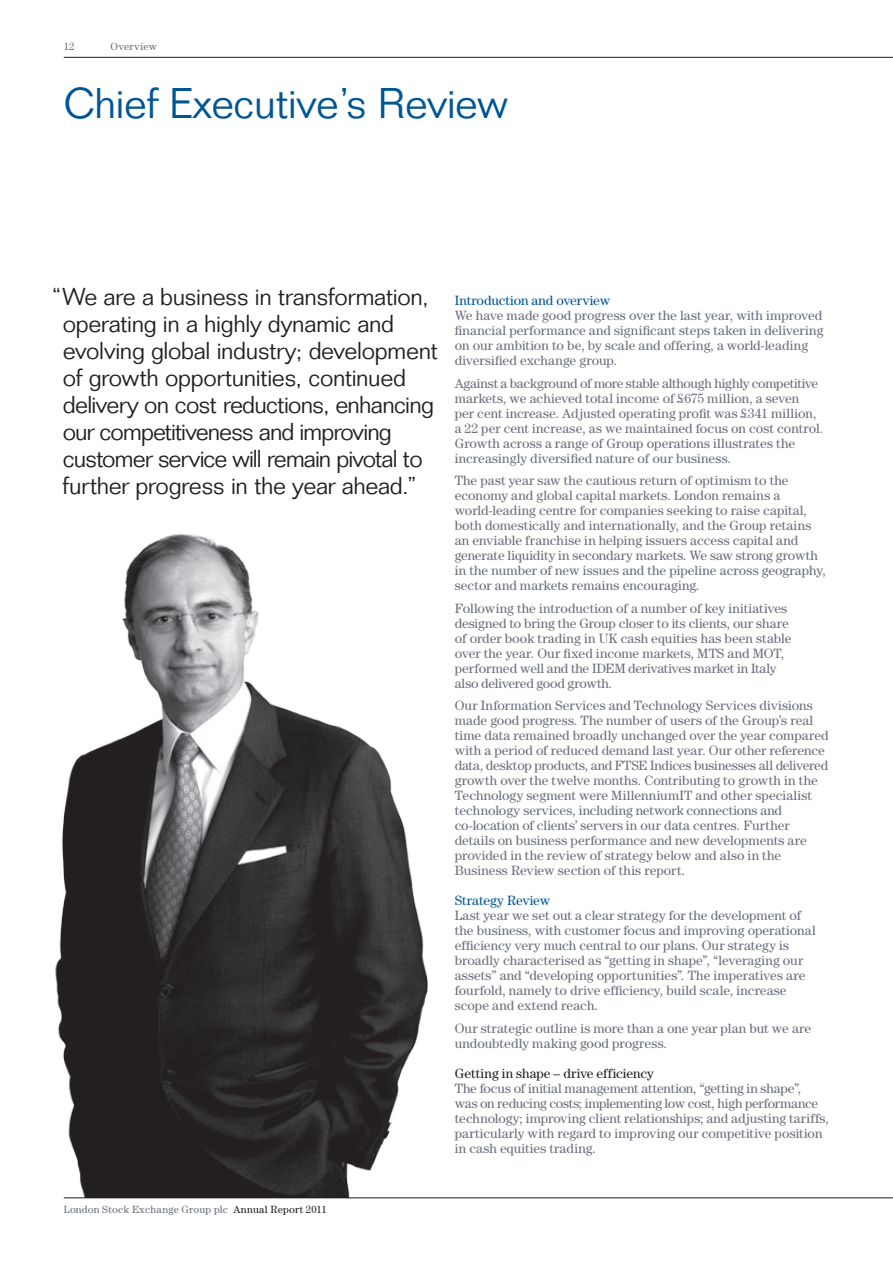
<style>
.page{position:relative;width:893px;height:1263px;background:#fff}
.page>*{position:absolute;margin:0;border:0;box-sizing:border-box;transform-origin:0 0}
.t1{font:300 42px "Folio Std";letter-spacing:-.01em;color:#005595}
.t2{font:300 24px/27px "Folio Std";letter-spacing:-.02em;color:#231f20}
.t3{font:13.5px/15px "Century Std";color:#696f7b}
.t4{font:13.5px "Century Std";letter-spacing:-.005em;color:#005595}
.t5{font:13.5px "Century Std";color:#231f20}
.t6{font:10.5px "Century Std";letter-spacing:.015em;color:#696f7b}
.s1{color:#231f20}
</style>
<div class="page">
<img style="left:55px;top:534px;width:373px;height:664px">
<hr style="left:64px;top:57px;width:829px;height:1px;background:#231f20">
<hr style="left:64px;top:1197px;width:829px;height:1px;background:#231f20">
<p class="t6" style="left:64px;top:40px;width:12px">12</p>
<p class="t6" style="left:111px;top:40px;width:48px">Overview</p>
<h1 class="t1" style="left:64px;top:78px;width:445px">Chief Executive’s Review</h1>
<p class="t2" style="left:62px;top:283px;width:377px;text-indent:-12px">“We are a business in transformation, operating in a highly dynamic and evolving global industry; development of growth opportunities, continued delivery on cost reductions, enhancing our competitiveness and improving customer service will remain pivotal to further progress in the year ahead.”</p>
<p class="t4" style="left:455px;top:293px;width:157px">Introduction and overview</p>
<p class="t3" style="left:455px;top:308px;width:370px">We have made good progress over the last year, with improved financial performance and significant steps taken in delivering on our ambition to be, by scale and offering, a world-leading diversified exchange group.</p>
<p class="t3" style="left:455px;top:375px;width:370px">Against a background of more stable although highly competitive markets, we achieved total income of £675 million, a seven<br>per cent increase. Adjusted operating profit was £341 million, a 22 per cent increase, as we maintained focus on cost control.<br>Growth across a range of Group operations illustrates the increasingly diversified nature of our business.</p>
<p class="t3" style="left:455px;top:473px;width:372px">The past year saw the cautious return of optimism to the economy and global capital markets. London remains a world-leading centre for companies seeking to raise capital, both domestically and internationally, and the Group retains an enviable franchise in helping issuers access capital and generate liquidity in secondary markets. We saw strong growth in the number of new issues and the pipeline across geography, sector and markets remains encouraging.</p>
<p class="t3" style="left:455px;top:600px;width:338px">Following the introduction of a number of key initiatives designed to bring the Group closer to its clients, our share of order book trading in UK cash equities has been stable over the year. Our fixed income markets, MTS and MOT, performed well and the IDEM derivatives market in Italy also delivered good growth.</p>
<p class="t3" style="left:455px;top:698px;width:375px">Our Information Services and Technology Services divisions made good progress. The number of users of the Group’s real time data remained broadly unchanged over the year compared with a period of reduced demand last year. Our other reference data, desktop products, and FTSE Indices businesses all delivered growth over the twelve months. Contributing to growth in the Technology segment were MillenniumIT and other specialist technology services, including network connections and co-location of clients’ servers in our data centres. Further details on business performance and new developments are provided in the review of strategy below and also in the Business Review section of this report.</p>
<p class="t4" style="left:455px;top:892px;width:97px">Strategy Review</p>
<p class="t3" style="left:455px;top:908px;width:363px">Last year we set out a clear strategy for the development of the business, with customer focus and improving operational efficiency very much central to our plans. Our strategy is broadly characterised as “getting in shape”, “leveraging our assets” and “developing opportunities”. The imperatives are fourfold, namely to drive efficiency, build scale, increase scope and extend reach.</p>
<p class="t3" style="left:455px;top:1020px;width:358px">Our strategic outline is more than a one year plan but we are undoubtedly making good progress.</p>
<p class="t5" style="left:455px;top:1065px;width:201px">Getting in shape – drive efficiency</p>
<p class="t3" style="left:455px;top:1080px;width:376px">The focus of initial management attention, “getting in shape”,<br>was on reducing costs; implementing low cost, high performance technology; improving client relationships; and adjusting tariffs, particularly with regard to improving our competitive position in cash equities trading.</p>
<p class="t6" style="left:64px;top:1203px;width:264px">London Stock Exchange Group plc <span class="s1">Annual Report 2011</span></p>
</div>
